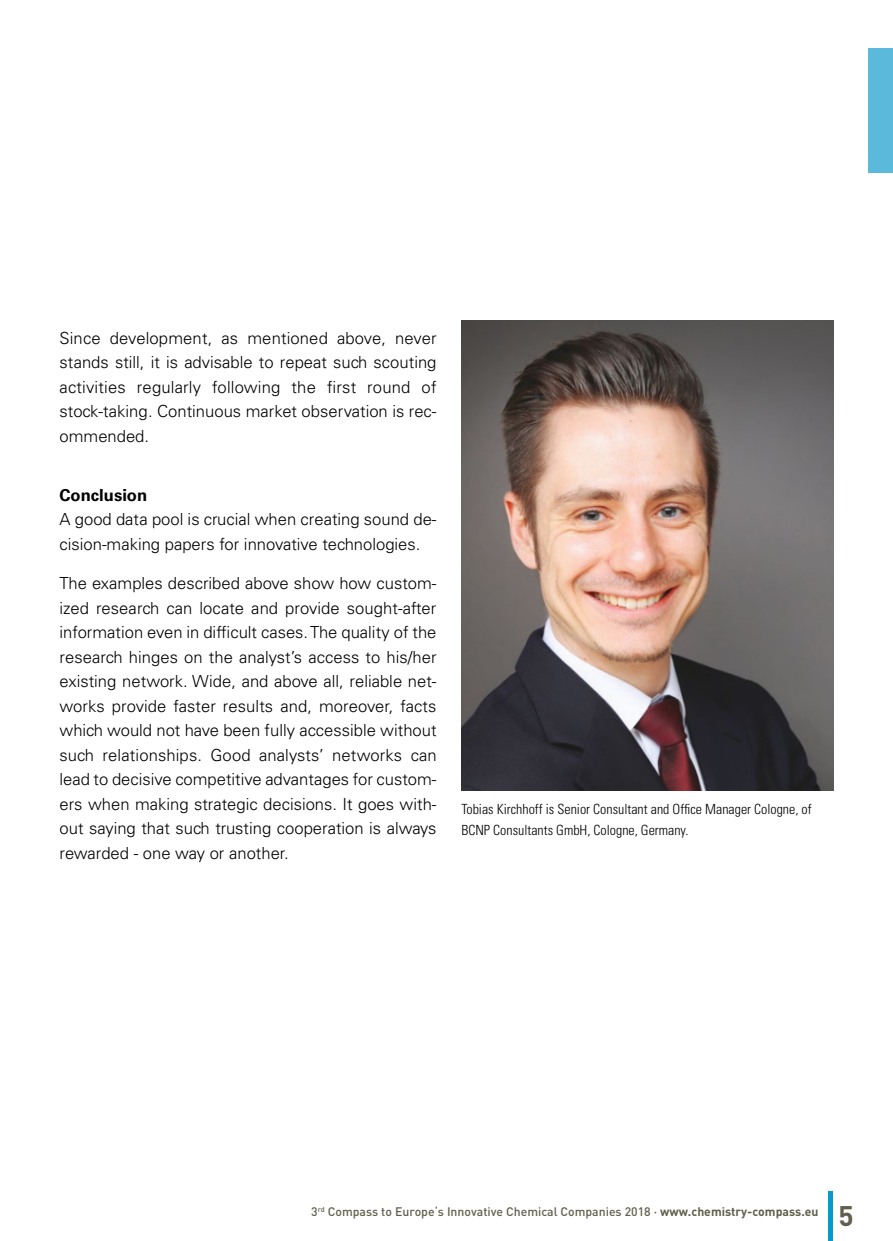
<style>
.page{position:relative;width:893px;height:1241px;background:#fff}
.page>*{position:absolute;margin:0;border:0;box-sizing:border-box;transform-origin:0 0}
.t1{font:700 28px "DIN";color:#605f4c}
.t2{font:300 16.62px/24.5px "Univers LT Std";color:#000;text-align:justify}
.t3{font:700 16.62px "Univers LT Std";color:#000}
.t4{font:300 condensed 14px/21px "Univers LT Std";color:#000}
.t5{font:500 12.25px "DIN";color:#605f4c}
.s1{font-weight:700}
</style>
<div class="page">
<img style="left:461px;top:320px;width:372px;height:470px">
<div style="left:868px;top:48px;width:25px;height:124px;background:#5bb9dc"></div>
<div style="left:828px;top:1191px;width:5px;height:49px;background:#009ccc"></div>
<p class="t2" style="left:60px;top:325px;width:379px">Since development, as mentioned above, never stands still, it is advisable to repeat such scouting activities regularly following the first round of stock-taking. Continuous market observation is rec&shy;ommended.</p>
<p class="t3" style="left:60px;top:485px;width:89px">Conclusion</p>
<p class="t2" style="left:60px;top:507px;width:379px">A good data pool is crucial when creating sound de&shy;cision-making papers for innovative technologies.</p>
<p class="t2" style="left:60px;top:571px;width:379px">The examples described above show how custom&shy;ized research can locate and provide sought-after information even in difficult cases. The quality of the research hinges on the analyst’s access to his/her existing network. Wide, and above all, reliable net&shy;works provide faster results and, moreover, facts which would not have been fully accessible without such relationships. Good analysts’ networks can lead to decisive competitive advantages for custom&shy;ers when making strategic decisions. It goes with&shy;out saying that such trusting cooperation is always rewarded - one way or another.</p>
<p class="t4" style="left:461px;top:798px;width:352px">Tobias Kirchhoff is Senior Consultant and Office Manager Cologne, of<br>BCNP Consultants GmbH, Cologne, Germany.</p>
<p class="t5" style="left:311px;top:1203px;width:509px">3<sup>rd</sup> Compass to Europe‘s Innovative Chemical Companies 2018 · <span class="s1">www.chemistry-compass.eu</span></p>
<h1 class="t1" style="left:838px;top:1197px;width:17px">5</h1>
</div>
